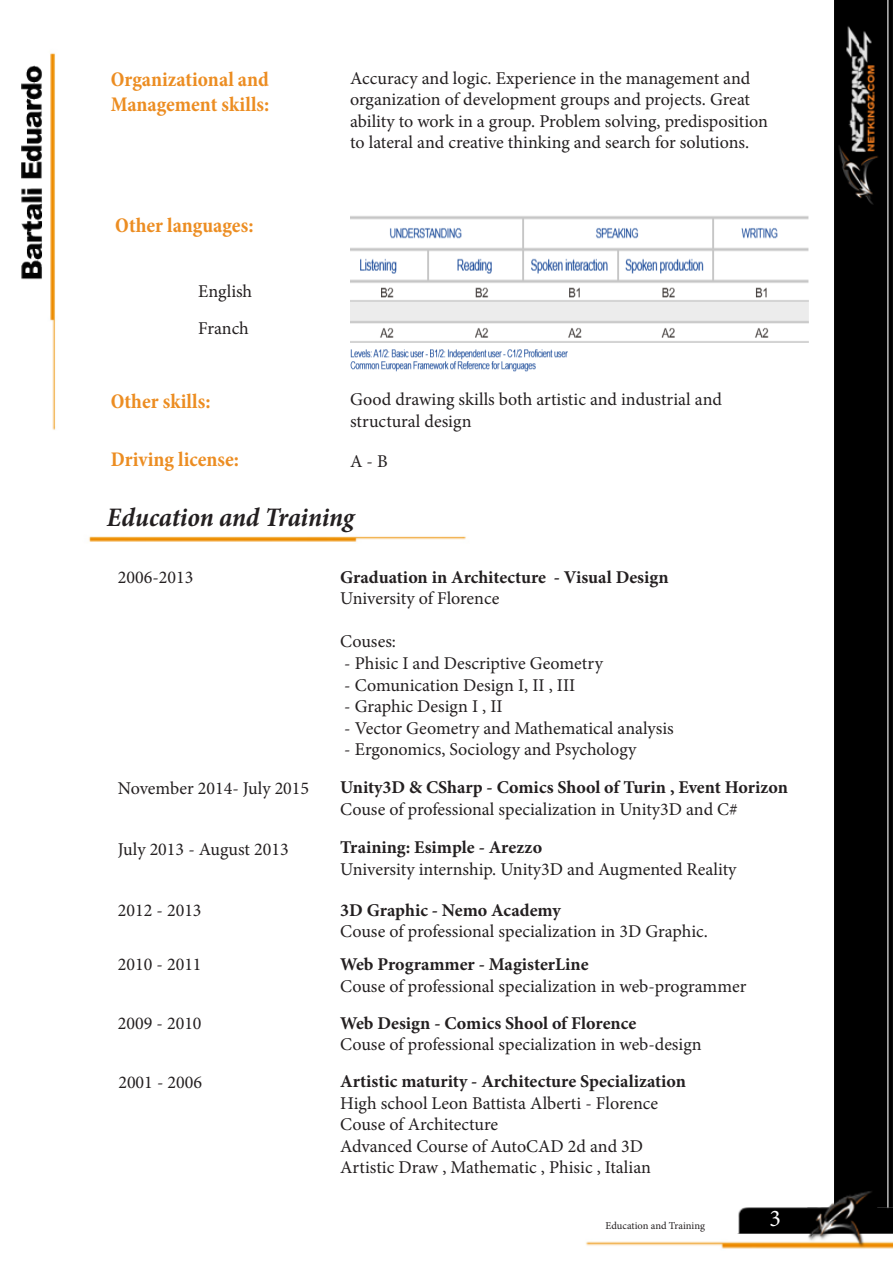
<style>
.page{position:relative;width:893px;height:1263px;background:#fff}
.page>*{position:absolute;margin:0;border:0;box-sizing:border-box;transform-origin:0 0}
.t1{font:italic 700 condensed 27px "Minion Pro";letter-spacing:-.005em;color:#231f20}
.t2{font:24px "Minion Pro";color:#fff}
.t3{font:700 condensed 21px "Minion Pro";color:#ec8d22}
.t4{font:18px/21.6px "Minion Pro";color:#231f20}
.t5{font:700 18px "Minion Pro";color:#231f20}
.t6{font:10.5px "Minion Pro";color:#231f20}
</style>
<div class="page">
<img style="left:22px;top:53px;width:34px;height:377px">
<img style="left:834px;top:0;width:59px;height:1191px">
<img style="left:586px;top:1191px;width:307px;height:58px">
<img style="left:350px;top:216px;width:459px;height:67px">
<img style="left:350px;top:287px;width:459px;height:56px">
<img style="left:350px;top:349px;width:218px;height:23px">
<img style="left:89px;top:536px;width:377px;height:6px">
<p class="t3" style="left:111px;top:65px;width:160px">Organizational and</p>
<p class="t3" style="left:111px;top:90px;width:160px">Management skills:</p>
<p class="t3" style="left:115px;top:211px;width:140px">Other languages:</p>
<p class="t4" style="left:198px;top:281px;width:55px">English</p>
<p class="t4" style="left:198px;top:317px;width:52px">Franch</p>
<p class="t4" style="left:350px;top:67px;width:419px">Accuracy and logic. Experience in the management and organization of development groups and projects. Great ability to work in a group. Problem solving, predisposition to lateral and creative thinking and search for solutions.</p>
<p class="t3" style="left:111px;top:386px;width:101px">Other skills:</p>
<p class="t4" style="left:350px;top:389px;width:373px">Good drawing skills both artistic and industrial and</p>
<p class="t4" style="left:350px;top:411px;width:123px">structural design</p>
<p class="t3" style="left:111px;top:445px;width:130px">Driving license:</p>
<p class="t4" style="left:350px;top:450px;width:39px">A - B</p>
<h1 class="t1" style="left:107px;top:499px;width:249px">Education and Training</h1>
<p class="t4" style="left:118px;top:566px;width:77px">2006-2013</p>
<p class="t5" style="left:340px;top:564px;width:330px">Graduation in Architecture - Visual Design</p>
<p class="t4" style="left:340px;top:588px;width:161px">University of Florence</p>
<p class="t4" style="left:340px;top:631px;width:57px">Couses:</p>
<p class="t4" style="left:344px;top:652px;width:260px">- Phisic I and Descriptive Geometry</p>
<p class="t4" style="left:344px;top:674px;width:233px">- Comunication Design I, II , III</p>
<p class="t4" style="left:344px;top:696px;width:160px">- Graphic Design I , II</p>
<p class="t4" style="left:344px;top:717px;width:331px">- Vector Geometry and Mathematical analysis</p>
<p class="t4" style="left:344px;top:739px;width:294px">- Ergonomics, Sociology and Psychology</p>
<p class="t4" style="left:118px;top:777px;width:193px">November 2014- July 2015</p>
<p class="t5" style="left:340px;top:775px;width:449px">Unity3D &amp; CSharp - Comics Shool of Turin , Event Horizon</p>
<p class="t4" style="left:340px;top:798px;width:399px">Couse of professional specialization in Unity3D and C#</p>
<p class="t4" style="left:118px;top:838px;width:172px">July 2013 - August 2013</p>
<p class="t5" style="left:340px;top:835px;width:203px">Training: Esimple - Arezzo</p>
<p class="t4" style="left:340px;top:858px;width:398px">University internship. Unity3D and Augmented Reality</p>
<p class="t4" style="left:118px;top:899px;width:85px">2012 - 2013</p>
<p class="t5" style="left:340px;top:897px;width:222px">3D Graphic - Nemo Academy</p>
<p class="t4" style="left:340px;top:921px;width:369px">Couse of professional specialization in 3D Graphic.</p>
<p class="t4" style="left:118px;top:954px;width:85px">2010 - 2011</p>
<p class="t5" style="left:340px;top:952px;width:250px">Web Programmer - MagisterLine</p>
<p class="t4" style="left:340px;top:975px;width:408px">Couse of professional specialization in web-programmer</p>
<p class="t4" style="left:118px;top:1012px;width:85px">2009 - 2010</p>
<p class="t5" style="left:340px;top:1010px;width:297px">Web Design - Comics Shool of Florence</p>
<p class="t4" style="left:340px;top:1034px;width:363px">Couse of professional specialization in web-design</p>
<p class="t4" style="left:118px;top:1071px;width:85px">2001 - 2006</p>
<p class="t5" style="left:340px;top:1068px;width:347px">Artistic maturity - Architecture Specialization</p>
<p class="t4" style="left:340px;top:1092px;width:319px">High school Leon Battista Alberti - Florence</p>
<p class="t4" style="left:340px;top:1114px;width:159px">Couse of Architecture</p>
<p class="t4" style="left:340px;top:1135px;width:304px">Advanced Course of AutoCAD 2d and 3D</p>
<p class="t4" style="left:340px;top:1157px;width:312px">Artistic Draw , Mathematic , Phisic , Italian</p>
<p class="t6" style="left:605px;top:1218px;width:101px">Education and Training</p>
<h2 class="t2" style="left:770px;top:1203px;width:13px">3</h2>
</div>
